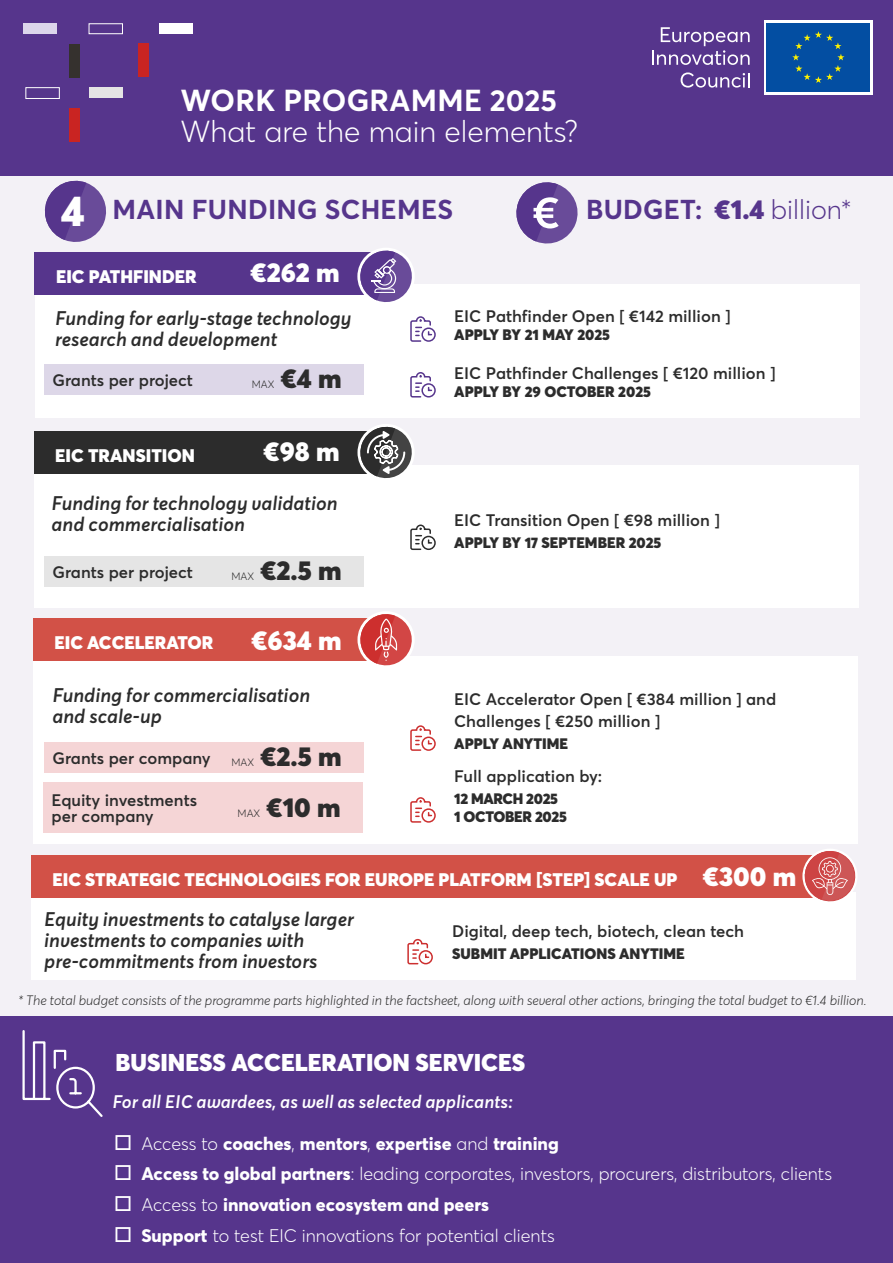
<style>
.page{position:relative;width:893px;height:1263px;background:#fff}
.page>*{position:absolute;margin:0;border:0;box-sizing:border-box;transform-origin:0 0}
.Slide{font:300 30px "Averta PE";color:#fff}
.Slide-2{font:700 30px "Averta PE";letter-spacing:.01em;color:#fff}
.t1{font:900 27px "Averta PE";color:#fff}
.t2{font:300 27px "Averta PE";color:#56358c}
.t3{font:700 27px "Averta PE";letter-spacing:.01em;color:#56358c}
.t4{font:900 27px "Averta PE";color:#2c2c2c}
.Slide-3{font:27px "Averta PE";color:#fff}
.t5{font:900 24px "Averta PE";color:#fff}
.t6{font:italic 600 19.5px/21px "Averta PE";color:#2c2c2c}
.t7{font:300 18px "Averta PE";color:#fff}
.t8{font:900 18px "Averta PE";color:#fff}
.t9{font:800 18px "Averta PE";color:#fff}
.t10{font:italic 600 18px "Averta PE";color:#fff}
.t11{font:600 16.5px/21.6px "Averta PE";color:#2c2c2c}
.t12{font:900 15px "Averta PE";color:#2c2c2c}
.t13{font:900 15px/18px "Averta PE";letter-spacing:-.02em;color:#2c2c2c}
.t14{font:italic 300 13.5px "Averta PE";color:#2c2c2c}
.t15{font:300 10.5px "Averta PE";color:#2c2c2c}
.s1{font-weight:900;font-size:42.6px;color:#fff}
.s2{font-weight:700}
.s3{font-weight:900}
.s4{font-weight:400;font-size:27px}
.s5{font-weight:300}
.s6{font-weight:800}
</style>
<div class="page">
<div style="left:0;top:176px;width:893px;height:1087px;background:#f3f1f6"></div>
<div style="left:0;top:1016px;width:893px;height:247px;background:#56358c"></div>
<div style="left:33px;top:656px;width:825px;height:188px;background:#fff"></div>
<div style="left:34px;top:465px;width:825px;height:142px;background:#fff"></div>
<div style="left:35px;top:284px;width:825px;height:134px;background:#fff"></div>
<div style="left:0;top:0;width:893px;height:176px;background:#56358c"></div>
<div style="left:35px;top:253px;width:344px;height:42px;background:#56358c"></div>
<svg style="left:410px;top:316px;width:26px;height:26px"></svg>
<div style="left:89px;top:87px;width:34px;height:11px;background:#e4e4e4"></div>
<div style="left:70px;top:108px;width:10px;height:34px;background:#c92422"></div>
<div style="left:25px;top:87px;width:35px;height:12px;border:1px solid #fff"></div>
<div style="left:23px;top:23px;width:33px;height:11px;background:#dcd6eb"></div>
<div style="left:89px;top:23px;width:34px;height:11px;border:1px solid #fff"></div>
<div style="left:69px;top:44px;width:11px;height:34px;background:#35312e"></div>
<div style="left:138px;top:43px;width:11px;height:33px;background:#c92422"></div>
<div style="left:159px;top:23px;width:33px;height:11px;background:#fff"></div>
<div style="left:764px;top:20px;width:109px;height:75px;background:#fff"></div>
<svg style="left:652px;top:27px;width:98px;height:38px"></svg>
<svg style="left:681px;top:72px;width:69px;height:16px"></svg>
<div style="left:767px;top:23px;width:103px;height:69px;background:#034ea2"></div>
<svg style="left:792px;top:31px;width:52px;height:52px"></svg>
<svg style="left:516px;top:182px;width:62px;height:62px"></svg>
<svg style="left:357px;top:248px;width:58px;height:54px"></svg>
<svg style="left:410px;top:372px;width:26px;height:26px"></svg>
<div style="left:34px;top:431px;width:352px;height:43px;background:#2c2c2c"></div>
<svg style="left:410px;top:524px;width:26px;height:26px"></svg>
<div style="left:33px;top:619px;width:344px;height:42px;background:#d25147"></div>
<svg style="left:410px;top:725px;width:26px;height:26px"></svg>
<svg style="left:410px;top:797px;width:26px;height:26px"></svg>
<div style="left:44px;top:365px;width:319px;height:30px;background:#ddd7e8"></div>
<svg style="left:357px;top:611px;width:57px;height:55px"></svg>
<svg style="left:357px;top:424px;width:57px;height:55px"></svg>
<svg style="left:44px;top:180px;width:62px;height:62px"></svg>
<div style="left:31px;top:893px;width:825px;height:87px;background:#fff"></div>
<div style="left:31px;top:856px;width:799px;height:42px;background:#d25147"></div>
<svg style="left:407px;top:938px;width:26px;height:27px"></svg>
<svg style="left:802px;top:849px;width:55px;height:53px"></svg>
<svg style="left:22px;top:1030px;width:81px;height:87px"></svg>
<div style="left:44px;top:556px;width:319px;height:31px;background:#e5e5e5"></div>
<div style="left:44px;top:742px;width:319px;height:31px;background:#f5d5d6"></div>
<div style="left:43px;top:782px;width:319px;height:50px;background:#f5d5d6"></div>
<p class="Slide-2" style="left:181px;top:79px;width:378px">WORK PROGRAMME 2025</p>
<p class="Slide" style="left:180px;top:111px;width:399px">What are the main elements?</p>
<p class="t3" style="left:61px;top:191px;width:393px"><span class="s1">4</span> MAIN FUNDING SCHEMES</p>
<p class="t2" style="left:586px;top:191px;width:267px"><span class="s2">BUDGET:</span> <span class="s3">€1.4</span> billion*</p>
<p class="t8" style="left:56px;top:264px;width:142px">EIC PATHFINDER</p>
<p class="t1" style="left:251px;top:253px;width:90px">€262 m</p>
<p class="t6" style="left:55px;top:308px;width:298px">Funding for early-stage technology</p>
<p class="t6" style="left:55px;top:329px;width:224px">research and development</p>
<p class="t11" style="left:53px;top:369px;width:142px">Grants per project</p>
<p class="t15" style="left:252px;top:377px;width:24px">MAX</p>
<p class="t4" style="left:281px;top:359px;width:62px">€4 m</p>
<p class="t11" style="left:454px;top:304px;width:278px">EIC Pathfinder Open [ €142 million ]</p>
<p class="t12" style="left:454px;top:324px;width:157px">APPLY BY 21 MAY 2025</p>
<p class="t11" style="left:454px;top:362px;width:323px">EIC Pathfinder Challenges [ €120 million ]</p>
<p class="t12" style="left:454px;top:381px;width:198px">APPLY BY 29 OCTOBER 2025</p>
<p class="t1" style="left:264px;top:432px;width:77px">€98 m</p>
<p class="t8" style="left:55px;top:442px;width:141px">EIC TRANSITION</p>
<p class="t6" style="left:52px;top:492px;width:288px">Funding for technology validation</p>
<p class="t6" style="left:52px;top:513px;width:195px">and commercialisation</p>
<p class="t11" style="left:454px;top:509px;width:267px">EIC Transition Open [ €98 million ]</p>
<p class="t12" style="left:454px;top:532px;width:209px">APPLY BY 17 SEPTEMBER 2025</p>
<p class="t11" style="left:53px;top:560px;width:142px">Grants per project</p>
<p class="t15" style="left:232px;top:569px;width:24px">MAX</p>
<p class="t4" style="left:260px;top:551px;width:83px">€2.5 m</p>
<p class="t8" style="left:55px;top:630px;width:160px">EIC ACCELERATOR</p>
<p class="t1" style="left:251px;top:621px;width:92px">€634 m</p>
<p class="t6" style="left:53px;top:685px;width:259px">Funding for commercialisation</p>
<p class="t6" style="left:53px;top:706px;width:111px">and scale-up</p>
<p class="t11" style="left:53px;top:746px;width:160px">Grants per company</p>
<p class="t15" style="left:232px;top:755px;width:24px">MAX</p>
<p class="t4" style="left:260px;top:737px;width:83px">€2.5 m</p>
<p class="t11" style="left:52px;top:788px;width:147px">Equity investments</p>
<p class="t11" style="left:52px;top:805px;width:104px">per company</p>
<p class="t15" style="left:238px;top:806px;width:24px">MAX</p>
<p class="t4" style="left:266px;top:788px;width:76px">€10 m</p>
<p class="t11" style="left:454px;top:687px;width:324px">EIC Accelerator Open [ €384 million ] and<br>Challenges [ €250 million ]</p>
<p class="t12" style="left:454px;top:733px;width:115px">APPLY ANYTIME</p>
<p class="t11" style="left:454px;top:764px;width:150px">Full application by:</p>
<p class="t13" style="left:454px;top:789px;width:114px">12 MARCH 2025<br>1 OCTOBER 2025</p>
<p class="t1" style="left:703px;top:857px;width:95px">€300 m</p>
<p class="t8" style="left:52px;top:866px;width:626px">EIC STRATEGIC TECHNOLOGIES FOR EUROPE PLATFORM [STEP] SCALE UP</p>
<p class="t11" style="left:452px;top:919px;width:293px">Digital, deep tech, biotech, clean tech</p>
<p class="t12" style="left:452px;top:943px;width:234px">SUBMIT APPLICATIONS ANYTIME</p>
<p class="t6" style="left:44px;top:908px;width:311px">Equity investments to catalyse larger investments to companies with pre-commitments from investors</p>
<p class="t14" style="left:18px;top:991px;width:850px">* The total budget consists of the programme parts highlighted in the factsheet, along with several other actions, bringing the total budget to €1.4 billion.</p>
<p class="t5" style="left:115px;top:1045px;width:411px">BUSINESS ACCELERATION SERVICES</p>
<p class="t10" style="left:112px;top:1089px;width:402px">For all EIC awardees, as well as selected applicants:</p>
<p class="t9" style="left:114px;top:1130px;width:446px"><span class="s4">□</span> <span class="s5">Access to</span> coaches<span class="s5">,</span> mentors<span class="s5">,</span> expertise <span class="s5">and</span> training</p>
<p class="t7" style="left:114px;top:1162px;width:719px"><span class="s4">□</span> <span class="s6">Access to global partners</span>: leading corporates, investors, procurers, distributors, clients</p>
<p class="Slide-3" style="left:114px;top:1183px;width:19px">□</p>
<p class="t9" style="left:141px;top:1192px;width:349px"><span class="s5">Access to</span> innovation ecosystem and peers</p>
<p class="t7" style="left:114px;top:1223px;width:442px"><span class="s4">□</span> <span class="s6">Support</span> to test EIC innovations for potential clients</p>
</div>
